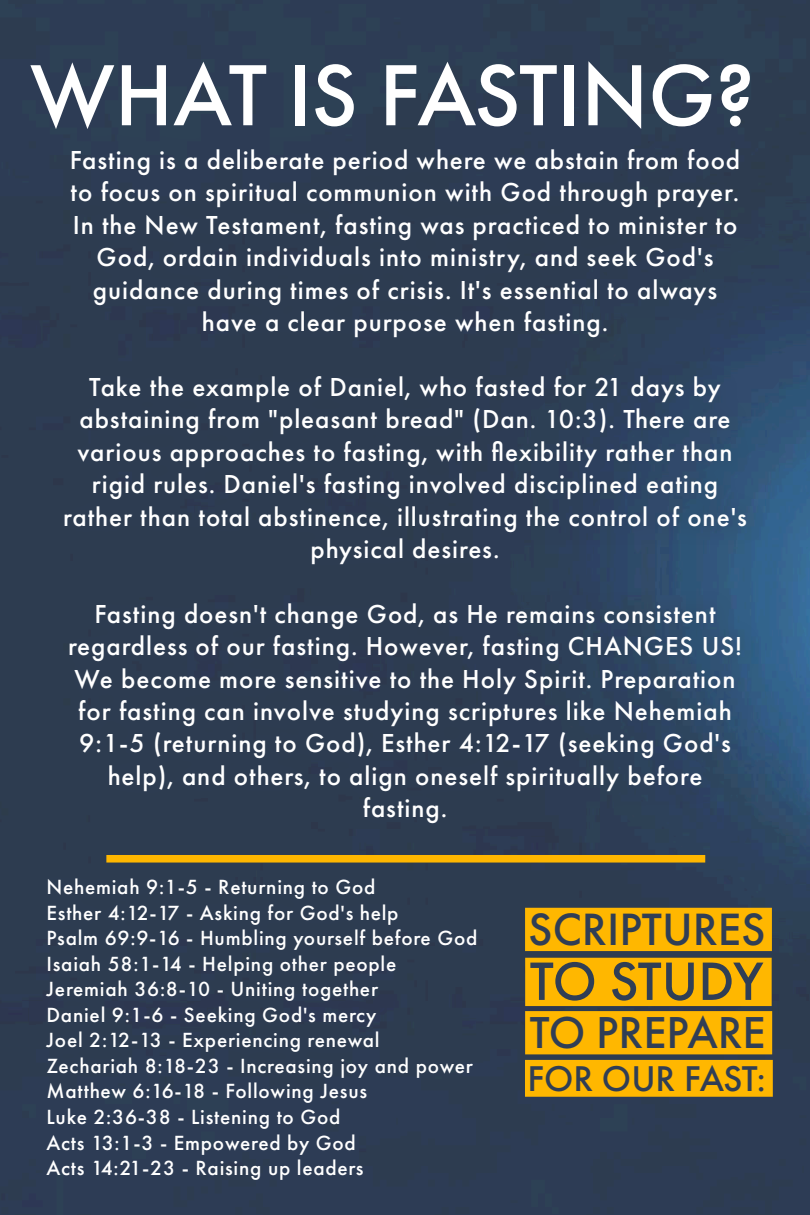
<style>
.page{position:relative;width:810px;height:1215px;background:#2d3c55}
.page>*{position:absolute;margin:0;border:0;box-sizing:border-box;transform-origin:0 0}
.t1{font:500 90px "Futura PT";color:#fff}
.t2{font:500 56.02px "Futura PT";letter-spacing:-.02em;color:#303e55}
.t3{font:500 47.02px "Futura PT";color:#303e55}
.t4{font:500 46.35px "Futura PT";color:#303e55}
.t5{font:500 37.12px "Futura PT";color:#303e55}
.t6{font:500 27px/32.4px "Futura PT";letter-spacing:.035em;color:#fff;text-align:center}
.t7{font:500 21.38px/25.7px "Futura PT";letter-spacing:.035em;color:#fff}
</style>
<div class="page">
<img style="left:19px;top:112px;width:791px;height:745px">
<div style="left:14px;top:851px;width:501px;height:354px;background:#2d3c51"></div>
<svg style="left:525px;top:908px;width:248px;height:189px;background:#eaab07"></svg>
<div style="left:106px;top:855px;width:599px;height:8px;background:#ffb700"></div>
<h1 class="t1" style="left:30px;top:41px;width:726px">WHAT IS FASTING?</h1>
<p class="t6" style="left:70px;top:144px;width:672px">Fasting is a deliberate period where we abstain from food to focus on spiritual communion with God through prayer.<br>In the New Testament, fasting was practiced to minister to God, ordain individuals into ministry, and seek God's guidance during times of crisis. It's essential to always have a clear purpose when fasting.</p>
<p class="t6" style="left:63px;top:371px;width:685px">Take the example of Daniel, who fasted for 21 days by abstaining from "pleasant bread" (Dan. 10:3). There are various approaches to fasting, with flexibility rather than rigid rules. Daniel's fasting involved disciplined eating rather than total abstinence, illustrating the control of one's physical desires.</p>
<p class="t6" style="left:68px;top:598px;width:676px">Fasting doesn't change God, as He remains consistent regardless of our fasting. However, fasting CHANGES US!<br>We become more sensitive to the Holy Spirit. Preparation for fasting can involve studying scriptures like Nehemiah 9:1-5 (returning to God), Esther 4:12-17 (seeking God's help), and others, to align oneself spiritually before fasting.</p>
<p class="t7" style="left:46px;top:874px;width:432px">Nehemiah 9:1-5 - Returning to God<br>Esther 4:12-17 - Asking for God's help<br>Psalm 69:9-16 - Humbling yourself before God Isaiah 58:1-14 - Helping other people Jeremiah 36:8-10 - Uniting together<br>Daniel 9:1-6 - Seeking God's mercy<br>Joel 2:12-13 - Experiencing renewal<br>Zechariah 8:18-23 - Increasing joy and power Matthew 6:16-18 - Following Jesus<br>Luke 2:36-38 - Listening to God<br>Acts 13:1-3 - Empowered by God<br>Acts 14:21-23 - Raising up leaders</p>
<h3 class="t3" style="left:529px;top:901px;width:239px">SCRIPTURES</h3>
<h2 class="t2" style="left:530px;top:948px;width:235px">TO STUDY</h2>
<h3 class="t4" style="left:530px;top:1005px;width:237px">TO PREPARE</h3>
<h3 class="t5" style="left:527px;top:1056px;width:240px">FOR OUR FAST:</h3>
</div>
